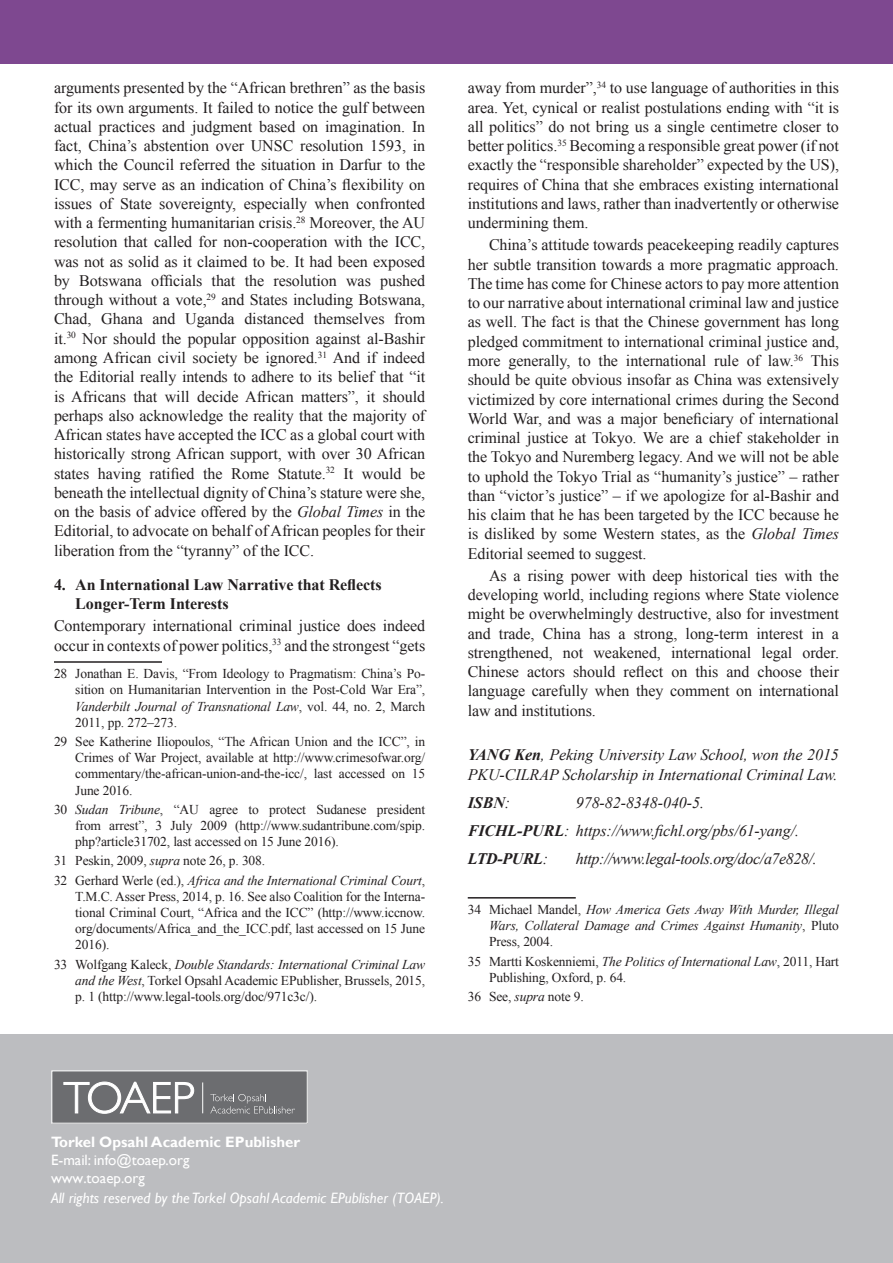
<style>
.page{position:relative;width:893px;height:1263px;background:#fff}
.page>*{position:absolute;margin:0;border:0;box-sizing:border-box;transform-origin:0 0}
.Para_first{font:16.05px/19.2px "Times New Roman";letter-spacing:-.005em;color:#231f20;text-align:justify}
.t1{font:italic 16.05px/19.2px "Times New Roman";letter-spacing:-.005em;color:#231f20}
.Heading_1{font:700 16.05px/19.2px "Times New Roman";letter-spacing:-.005em;color:#231f20}
.t2{font:italic 16.05px "Times New Roman";letter-spacing:-.025em;color:#231f20}
.t3{font:italic 700 16.05px "Times New Roman";letter-spacing:-.025em;color:#231f20}
.t4{font:italic 15px "Gill Sans";color:#fff}
.t5{font:15px/18px "Gill Sans";color:#fff}
.t6{font:700 15px "Gill Sans";color:#fff}
.FICHL_PB_Footnote{font:13.5px/16.2px "Times New Roman";letter-spacing:-.01em;color:#231f20;text-align:justify}
.FICHL_PB_Footnote-2{font:italic 13.5px/16.2px "Times New Roman";letter-spacing:-.01em;color:#231f20;text-align:justify}
.s1{font-style:italic}
.s2{font-weight:700}
.s3{font-weight:400}
.s4{font-style:normal}
</style>
<div class="page">
<div style="left:0;top:1035px;width:893px;height:228px;background:#bcbdc0"></div>
<div style="left:0;top:0;width:893px;height:64px;background:#7e4890"></div>
<svg style="left:53px;top:1072px;width:253px;height:50px;background:#7d7d80"></svg>
<hr style="left:202px;top:1082px;width:1px;height:31px;background:#fff">
<div style="left:51px;top:1070px;width:257px;height:54px;border:1px solid #fff"></div>
<hr style="left:54px;top:661px;width:108px;height:2px;background:#231f20">
<hr style="left:468px;top:897px;width:108px;height:1px;background:#231f20">
<p class="Para_first" style="left:54px;top:78px;width:373px">arguments presented by the “African brethren” as the basis for its own arguments. It failed to notice the gulf between actual practices and judgment based on imagination. In fact, China’s abstention over UNSC resolution 1593, in which the Council referred the situation in Darfur to the ICC, may serve as an indication of China’s flexibility on issues of State sovereignty, especially when confronted with a fermenting humanitarian crisis.<sup>28</sup> Moreover, the AU resolution that called for non-cooperation with the ICC, was not as solid as it claimed to be. It had been exposed by Botswana officials that the resolution was pushed through without a vote,<sup>29</sup> and States including Botswana, Chad, Ghana and Uganda distanced themselves from it.<sup>30</sup> Nor should the popular opposition against al-Bashir among African civil society be ignored.<sup>31</sup> And if indeed the Editorial really intends to adhere to its belief that “it is Africans that will decide African matters”, it should perhaps also acknowledge the reality that the majority of African states have accepted the ICC as a global court with historically strong African support, with over 30 African states having ratified the Rome Statute.<sup>32</sup> It would be beneath the intellectual dignity of China’s stature were she, on the basis of advice offered by the <span class="s1">Global Times</span> in the Editorial, to advocate on behalf of African peoples for their liberation from the “tyranny” of the ICC.</p>
<p class="Heading_1" style="left:75px;top:574px;width:308px;text-indent:-21px">4. An International Law Narrative that Reflects<br>Longer-Term Interests</p>
<p class="Para_first" style="left:54px;top:616px;width:373px">Contemporary international criminal justice does indeed occur in contexts of power politics,<sup>33</sup> and the strongest “gets</p>
<p class="FICHL_PB_Footnote" style="left:75px;top:665px;width:351px;text-indent:-21px">28 Jonathan E. Davis, “From Ideology to Pragmatism: China’s Po&shy;sition on Humanitarian Intervention in the Post-Cold War Era”, <span class="s1">Vanderbilt Journal of Transnational Law</span>, vol. 44, no. 2, March 2011, pp. 272–273.</p>
<p class="FICHL_PB_Footnote" style="left:75px;top:733px;width:351px;text-indent:-21px">29 See Katherine Iliopoulos, “The African Union and the ICC”, in Crimes of War Project, available at http://www.crimesofwar.org/ commentary/the-african-union-and-the-icc/, last accessed on 15<br>June 2016.</p>
<p class="FICHL_PB_Footnote" style="left:75px;top:801px;width:351px;text-indent:-21px">30 <span class="s1">Sudan Tribune</span>, “AU agree to protect Sudanese president from arrest”, 3 July 2009 (http://www.sudantribune.com/spip. php?article31702, last accessed on 15 June 2016).</p>
<p class="FICHL_PB_Footnote" style="left:54px;top:852px;width:213px">31 Peskin, 2009, <span class="s1">supra</span> note 26, p. 308.</p>
<p class="FICHL_PB_Footnote" style="left:75px;top:872px;width:351px;text-indent:-21px">32 Gerhard Werle (ed.), <span class="s1">Africa and the International Criminal Court</span>, T.M.C. Asser Press, 2014, p. 16. See also Coalition for the Interna&shy;tional Criminal Court, “Africa and the ICC” (http://www.iccnow. org/documents/Africa_and_the_ICC.pdf, last accessed on 15 June 2016).</p>
<p class="FICHL_PB_Footnote" style="left:75px;top:956px;width:351px;text-indent:-21px">33 Wolfgang Kaleck, <span class="s1">Double Standards: International Criminal Law and the West</span>, Torkel Opsahl Academic EPublisher, Brussels, 2015, p. 1 (http://www.legal-tools.org/doc/971c3c/).</p>
<p class="Para_first" style="left:468px;top:78px;width:373px">away from murder”,<sup>34</sup> to use language of authorities in this area. Yet, cynical or realist postulations ending with “it is all politics” do not bring us a single centimetre closer to better politics.<sup>35</sup> Becoming a responsible great power (if not exactly the “responsible shareholder” expected by the US), requires of China that she embraces existing international institutions and laws, rather than inadvertently or otherwise undermining them.</p>
<p class="Para_first" style="left:468px;top:235px;width:373px;text-indent:21px">China’s attitude towards peacekeeping readily captures her subtle transition towards a more pragmatic approach.<br>The time has come for Chinese actors to pay more attention to our narrative about international criminal law and justice as well. The fact is that the Chinese government has long pledged commitment to international criminal justice and, more generally, to the international rule of law.<sup>36</sup> This should be quite obvious insofar as China was extensively victimized by core international crimes during the Second World War, and was a major beneficiary of international criminal justice at Tokyo. We are a chief stakeholder in the Tokyo and Nuremberg legacy. And we will not be able to uphold the Tokyo Trial as “humanity’s justice” – rather than “victor’s justice” – if we apologize for al-Bashir and his claim that he has been targeted by the ICC because he is disliked by some Western states, as the <span class="s1">Global Times </span>Editorial seemed to suggest.</p>
<p class="Para_first" style="left:468px;top:566px;width:373px;text-indent:21px">As a rising power with deep historical ties with the developing world, including regions where State violence might be overwhelmingly destructive, also for investment and trade, China has a strong, long-term interest in a strengthened, not weakened, international legal order.<br>Chinese actors should reflect on this and choose their language carefully when they comment on international law and institutions.</p>
<p class="t1" style="left:468px;top:745px;width:373px"><span class="s2">YANG Ken</span>, Peking University Law School, won the 2015<br>PKU-CILRAP Scholarship in International Criminal Law.</p>
<p class="t3" style="left:468px;top:791px;width:44px">ISBN<span class="s3">:</span></p>
<p class="t1" style="left:576px;top:792px;width:130px">978-82-8348-040-5.</p>
<p class="t1" style="left:468px;top:821px;width:333px"><span class="s2">FICHL-PURL</span>: https://www.fichl.org/pbs/61-yang/.</p>
<p class="t3" style="left:468px;top:848px;width:82px">LTD-PURL<span class="s3">:</span></p>
<p class="t2" style="left:576px;top:848px;width:243px">http://www.legal-tools.org/doc/a7e828/.</p>
<p class="FICHL_PB_Footnote-2" style="left:489px;top:901px;width:351px;text-indent:-21px"><span class="s4">34 Michael Mandel,</span> How America Gets Away With Murder, Illegal Wars, Collateral Damage and Crimes Against Humanity<span class="s4">, Pluto Press, 2004.</span></p>
<p class="FICHL_PB_Footnote" style="left:489px;top:953px;width:351px;text-indent:-21px">35 Martti Koskenniemi, <span class="s1">The Politics of International Law</span>, 2011, Hart<br>Publishing, Oxford, p. 64.</p>
<p class="FICHL_PB_Footnote" style="left:468px;top:988px;width:118px">36 See, <span class="s1">supra</span> note 9.</p>
<p class="t6" style="left:51px;top:1133px;width:251px">Torkel Opsahl Academic EPublisher</p>
<p class="t5" style="left:51px;top:1152px;width:140px">E-mail: info@toaep.org www.toaep.org</p>
<p class="t4" style="left:51px;top:1189px;width:394px">All rights reserved by the Torkel Opsahl Academic EPublisher (TOAEP).</p>
</div>
